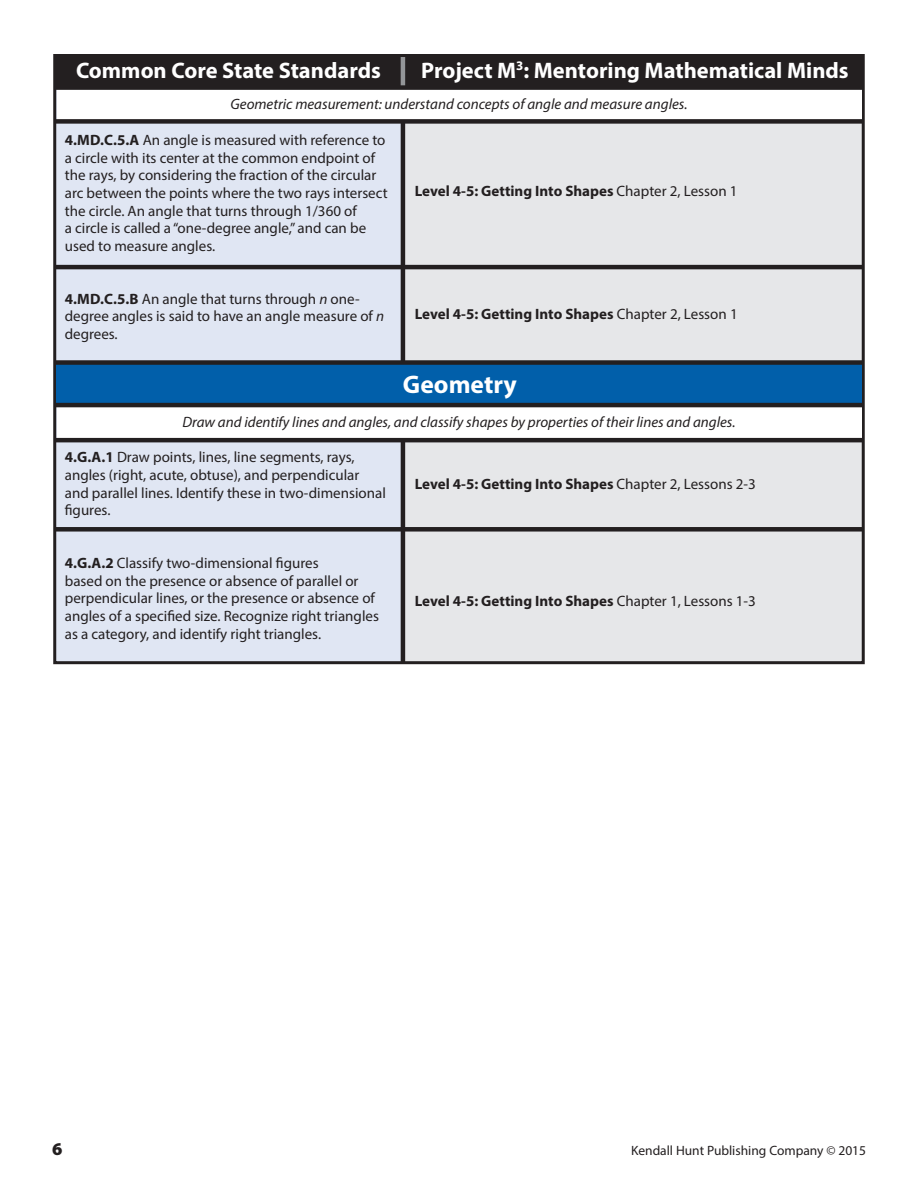
<style>
.page{position:relative;width:918px;height:1188px;background:#fff}
.page>*{position:absolute;margin:0;border:0;box-sizing:border-box;transform-origin:0 0}
.t1{font:700 25.5px "Myriad Pro";color:#fff}
.t2{font:700 22.5px "Myriad Pro";color:#fff}
.t3{font:900 18px "Myriad Pro";color:#231f20}
.t4{font:15px/17.7px "Myriad Pro";color:#231f20}
.t5{font:700 15px "Myriad Pro";color:#231f20}
.t6{font:italic 15px "Myriad Pro";color:#231f20}
.t7{font:13.5px "Myriad Pro";color:#231f20}
.s1{font-weight:700}
.s2{font-style:italic}
.s3{font-weight:400}
</style>
<div class="page">
<div style="left:54px;top:55px;width:810px;height:33px;background:#231f20"></div>
<div style="left:54px;top:90px;width:347px;height:572px;background:#e0e6f3"></div>
<div style="left:405px;top:103px;width:458px;height:559px;background:#e6e7e9"></div>
<hr style="left:401px;top:65px;width:4px;height:597px;background:#231f20">
<hr style="left:401px;top:55px;width:4px;height:33px;background:#939598">
<div style="left:53px;top:54px;width:812px;height:610px;border:3px solid #231f20"></div>
<div style="left:57px;top:88px;width:805px;height:33px;background:#fff"></div>
<div style="left:54px;top:119px;width:810px;height:5px;background:#231f20"></div>
<hr style="left:54px;top:265px;width:810px;height:4px;background:#231f20">
<div style="left:54px;top:85px;width:810px;height:5px;background:#231f20"></div>
<div style="left:56px;top:363px;width:806px;height:43px;background:#015faa"></div>
<div style="left:57px;top:407px;width:805px;height:32px;background:#fff"></div>
<hr style="left:54px;top:403px;width:810px;height:4px;background:#231f20">
<div style="left:54px;top:360px;width:810px;height:5px;background:#231f20"></div>
<hr style="left:54px;top:438px;width:810px;height:4px;background:#231f20">
<div style="left:54px;top:527px;width:810px;height:5px;background:#231f20"></div>
<p class="t2" style="left:421px;top:55px;width:429px">Project M<sup>3</sup>: Mentoring Mathematical Minds</p>
<p class="t2" style="left:76px;top:56px;width:306px">Common Core State Standards</p>
<p class="t6" style="left:230px;top:94px;width:459px">Geometric measurement: understand concepts of angle and measure angles.</p>
<p class="t4" style="left:65px;top:131px;width:324px"><span class="s1">4.MD.C.5.A</span> An angle is measured with reference to a circle with its center at the common endpoint of the rays, by considering the fraction of the circular arc between the points where the two rays intersect the circle. An angle that turns through 1/360 of<br>a circle is called a “one-degree angle,” and can be used to measure angles.</p>
<p class="t4" style="left:65px;top:290px;width:321px"><span class="s1">4.MD.C.5.B</span> An angle that turns through <span class="s2">n</span> one&shy;degree angles is said to have an angle measure of <span class="s2">n </span>degrees.</p>
<p class="t5" style="left:415px;top:181px;width:324px">Level 4-5: Getting Into Shapes <span class="s3">Chapter 2, Lesson 1</span></p>
<p class="t5" style="left:415px;top:304px;width:324px">Level 4-5: Getting Into Shapes <span class="s3">Chapter 2, Lesson 1</span></p>
<p class="t1" style="left:403px;top:367px;width:115px">Geometry</p>
<p class="t6" style="left:182px;top:413px;width:555px">Draw and identify lines and angles, and classify shapes by properties of their lines and angles.</p>
<p class="t4" style="left:65px;top:448px;width:323px"><span class="s1">4.G.A.1</span> Draw points, lines, line segments, rays, angles (right, acute, obtuse), and perpendicular and parallel lines. Identify these in two-dimensional figures.</p>
<p class="t4" style="left:65px;top:554px;width:316px"><span class="s1">4.G.A.2</span> Classify two-dimensional figures<br>based on the presence or absence of parallel or perpendicular lines, or the presence or absence of angles of a specified size. Recognize right triangles as a category, and identify right triangles.</p>
<p class="t5" style="left:415px;top:474px;width:343px">Level 4-5: Getting Into Shapes <span class="s3">Chapter 2, Lessons 2-3</span></p>
<p class="t5" style="left:415px;top:591px;width:343px">Level 4-5: Getting Into Shapes <span class="s3">Chapter 1, Lessons 1-3</span></p>
<p class="t3" style="left:52px;top:1139px;width:12px">6</p>
<p class="t7" style="left:631px;top:1142px;width:237px">Kendall Hunt Publishing Company © 2015</p>
</div>
